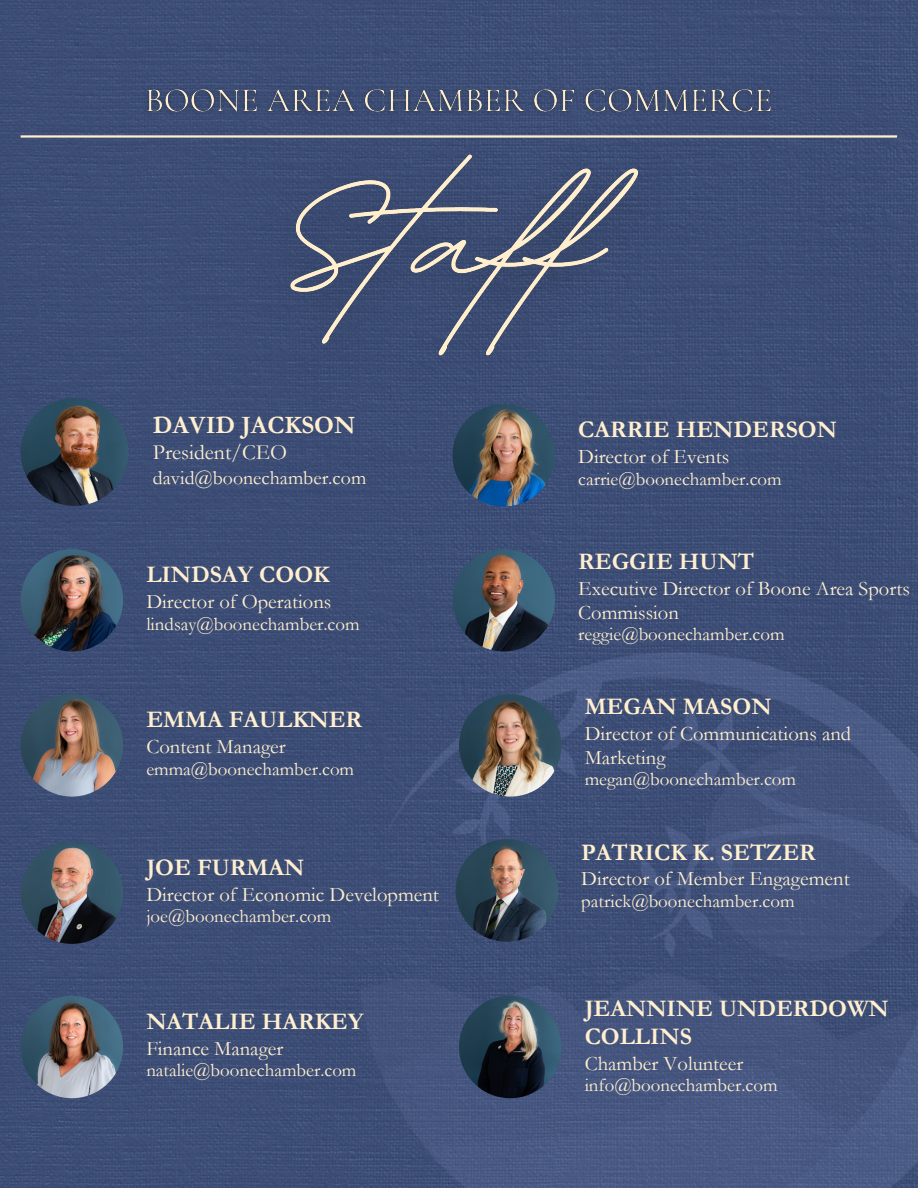
<style>
.page{position:relative;width:918px;height:1188px;background:#fff}
.page>*{position:absolute;margin:0;border:0;box-sizing:border-box;transform-origin:0 0}
.t1{font:700 25.05px "Garamond";color:#ffefcf}
.t2{font:700 23.85px/28.2px "Garamond";color:#ffefcf}
.t3{font:21.6px "Garamond";color:#ffefcf}
.t4{font:20.55px/23.7px "Garamond";color:#ffefcf}
.t5{font:19.8px "Garamond";color:#ffefcf}
.t6{font:18.9px "Garamond";color:#ffefcf}
</style>
<div class="page">
<img style="left:0;top:0;width:918px;height:1188px">
<img style="left:340px;top:646px;width:578px;height:542px">
<img style="left:221px;top:55px;width:487px;height:381px">
<hr style="left:21px;top:135px;width:876px;height:3px;background:#ffefcf">
<img style="left:137px;top:80px;width:645px;height:44px">
<img style="left:21px;top:398px;width:107px;height:108px;border-radius:50%">
<img style="left:21px;top:549px;width:102px;height:102px;border-radius:50%">
<img style="left:21px;top:694px;width:102px;height:103px;border-radius:50%">
<img style="left:21px;top:841px;width:102px;height:103px;border-radius:50%">
<img style="left:21px;top:996px;width:102px;height:102px;border-radius:50%">
<img style="left:453px;top:404px;width:102px;height:102px;border-radius:50%">
<img style="left:453px;top:549px;width:102px;height:102px;border-radius:50%">
<img style="left:459px;top:694px;width:102px;height:103px;border-radius:50%">
<img style="left:456px;top:839px;width:102px;height:103px;border-radius:50%">
<img style="left:459px;top:996px;width:102px;height:102px;border-radius:50%">
<p class="t1" style="left:153px;top:412px;width:204px">DAVID JACKSON</p>
<p class="t3" style="left:153px;top:441px;width:136px">President/CEO</p>
<p class="t5" style="left:153px;top:467px;width:215px">david@boonechamber.com</p>
<p class="t2" style="left:146px;top:561px;width:185px">LINDSAY COOK</p>
<p class="t4" style="left:146px;top:590px;width:187px">Director of Operations</p>
<p class="t6" style="left:146px;top:613px;width:215px">lindsay@boonechamber.com</p>
<p class="t2" style="left:146px;top:706px;width:217px">EMMA FAULKNER</p>
<p class="t4" style="left:146px;top:735px;width:141px">Content Manager</p>
<p class="t6" style="left:146px;top:758px;width:209px">emma@boonechamber.com</p>
<p class="t2" style="left:146px;top:854px;width:159px">JOE FURMAN</p>
<p class="t4" style="left:146px;top:883px;width:294px">Director of Economic Development</p>
<p class="t6" style="left:146px;top:906px;width:187px">joe@boonechamber.com</p>
<p class="t2" style="left:146px;top:1008px;width:219px">NATALIE HARKEY</p>
<p class="t4" style="left:146px;top:1037px;width:138px">Finance Manager</p>
<p class="t6" style="left:146px;top:1060px;width:212px">natalie@boonechamber.com</p>
<p class="t2" style="left:578px;top:416px;width:260px">CARRIE HENDERSON</p>
<p class="t4" style="left:578px;top:445px;width:153px">Director of Events</p>
<p class="t6" style="left:578px;top:468px;width:205px">carrie@boonechamber.com</p>
<p class="t2" style="left:578px;top:548px;width:178px">REGGIE HUNT</p>
<p class="t4" style="left:578px;top:577px;width:333px">Executive Director of Boone Area Sports<br>Commission</p>
<p class="t6" style="left:578px;top:624px;width:208px">reggie@boonechamber.com</p>
<p class="t2" style="left:585px;top:693px;width:188px">MEGAN MASON</p>
<p class="t4" style="left:585px;top:722px;width:268px">Director of Communications and<br>Marketing</p>
<p class="t6" style="left:585px;top:769px;width:213px">megan@boonechamber.com</p>
<p class="t2" style="left:581px;top:838px;width:236px">PATRICK K. SETZER</p>
<p class="t4" style="left:581px;top:867px;width:270px">Director of Member Engagement</p>
<p class="t6" style="left:581px;top:891px;width:215px">patrick@boonechamber.com</p>
<p class="t2" style="left:585px;top:995px;width:306px">JEANNINE UNDERDOWN<br>COLLINS</p>
<p class="t4" style="left:585px;top:1052px;width:160px">Chamber Volunteer</p>
<p class="t6" style="left:585px;top:1075px;width:194px">info@boonechamber.com</p>
</div>
